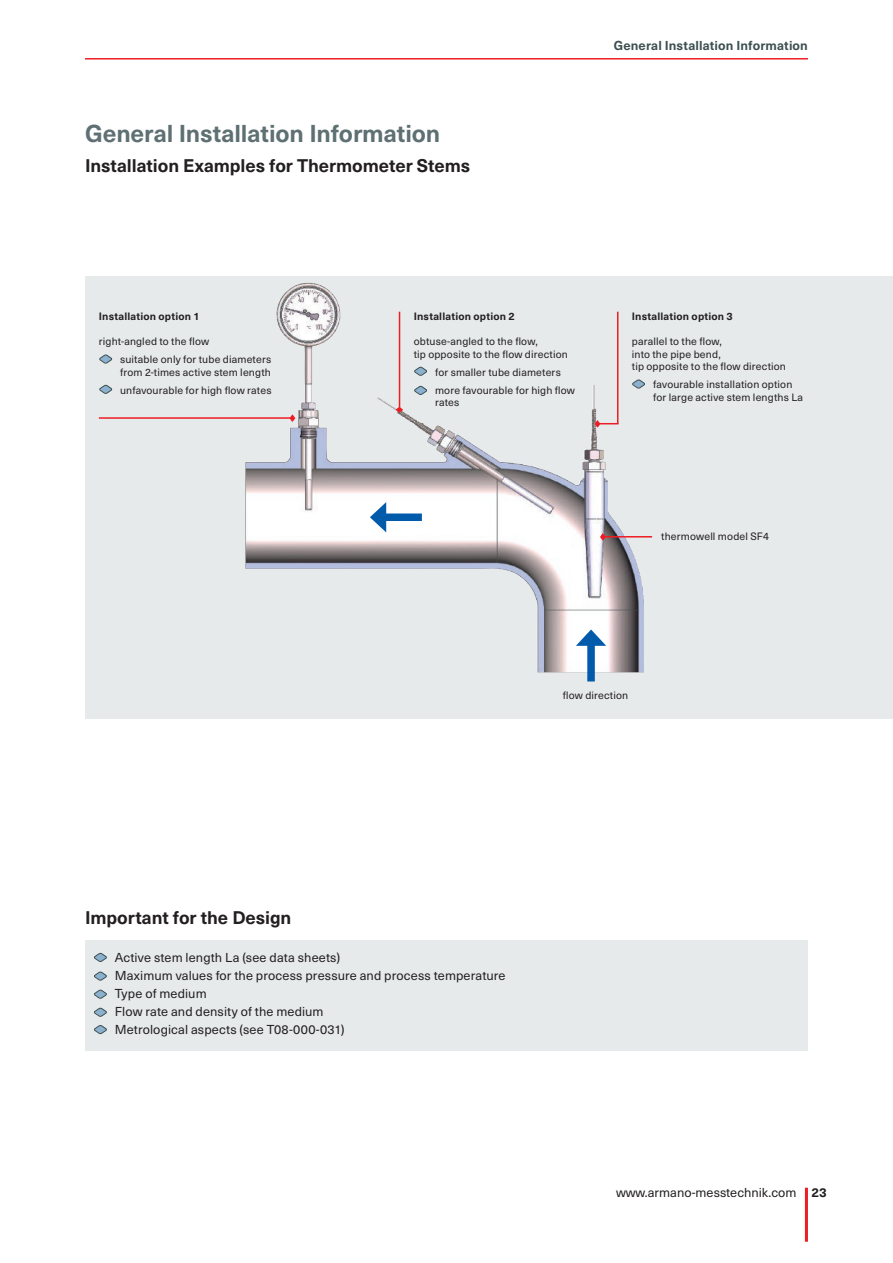
<style>
.page{position:relative;width:893px;height:1263px;background:#fff}
.page>*{position:absolute;margin:0;border:0;box-sizing:border-box;transform-origin:0 0}
.t1{font:700 24px "Neue Haas Unica W1 G";letter-spacing:-.005em;color:#5e7073}
.t2{font:700 18px "Neue Haas Unica W1 G";letter-spacing:-.005em;color:#231f20}
.t3{font:12.75px/18px "Neue Haas Unica W1 G";letter-spacing:.01em;color:#231f20}
.t4{font:700 12.75px "Neue Haas Unica W1 G";letter-spacing:.01em;color:#3d4f51}
.t5{font:10.5px/12.6px "Neue Haas Unica W1 G";letter-spacing:.015em;color:#231f20}
.t6{font:700 10.5px "Neue Haas Unica W1 G";letter-spacing:.015em;color:#231f20}
.s1{font-weight:700}
</style>
<div class="page">
<hr style="left:805px;top:1188px;width:3px;height:54px;background:#ee1d23">
<hr style="left:85px;top:58px;width:723px;height:2px;background:#ee1d23">
<div style="left:85px;top:276px;width:808px;height:443px;background:#e6eaeb"></div>
<img style="left:245px;top:284px;width:399px;height:388px">
<div style="left:85px;top:940px;width:723px;height:110px;background:#e6eaeb"></div>
<hr style="left:399px;top:312px;width:1px;height:96px;background:#ee1d23">
<svg style="left:396px;top:407px;width:7px;height:6px"></svg>
<svg style="left:595px;top:420px;width:23px;height:7px"></svg>
<hr style="left:617px;top:312px;width:1px;height:112px;background:#ee1d23">
<hr style="left:604px;top:536px;width:48px;height:1px;background:#ee1d23">
<svg style="left:600px;top:533px;width:6px;height:8px"></svg>
<hr style="left:99px;top:417px;width:192px;height:2px;background:#ee1d23">
<svg style="left:290px;top:415px;width:5px;height:7px"></svg>
<div style="left:587px;top:639px;width:8px;height:42px;background:#015aaa"></div>
<svg style="left:576px;top:629px;width:30px;height:17px"></svg>
<div style="left:380px;top:513px;width:42px;height:8px;background:#015aaa"></div>
<svg style="left:370px;top:502px;width:16px;height:30px"></svg>
<svg style="left:94px;top:953px;width:13px;height:9px"></svg>
<svg style="left:94px;top:972px;width:13px;height:8px"></svg>
<svg style="left:94px;top:990px;width:13px;height:8px"></svg>
<svg style="left:94px;top:1008px;width:13px;height:8px"></svg>
<svg style="left:94px;top:1025px;width:13px;height:9px"></svg>
<svg style="left:99px;top:355px;width:13px;height:8px"></svg>
<svg style="left:99px;top:385px;width:13px;height:9px"></svg>
<svg style="left:414px;top:367px;width:13px;height:9px"></svg>
<svg style="left:414px;top:386px;width:13px;height:9px"></svg>
<svg style="left:632px;top:380px;width:13px;height:8px"></svg>
<h1 class="t1" style="left:85px;top:115px;width:357px">General Installation Information</h1>
<h2 class="t2" style="left:85px;top:152px;width:387px">Installation Examples for Thermometer Stems</h2>
<p class="t4" style="left:614px;top:36px;width:196px">General Installation Information</p>
<p class="t6" style="left:99px;top:308px;width:103px">Installation option 1</p>
<p class="t5" style="left:120px;top:332px;width:153px;line-height:18px;text-indent:-21px">right-angled to the flow<br>suitable only for tube diameters</p>
<p class="t5" style="left:120px;top:362px;width:153px;line-height:18px">from 2-times active stem length unfavourable for high flow rates</p>
<p class="t6" style="left:414px;top:308px;width:103px">Installation option 2</p>
<p class="t5" style="left:414px;top:334px;width:156px">obtuse-angled to the flow,<br>tip opposite to the flow direction</p>
<p class="t5" style="left:435px;top:362px;width:141px;line-height:18px">for smaller tube diameters more favourable for high flow</p>
<p class="t5" style="left:435px;top:395px;width:26px">rates</p>
<p class="t6" style="left:632px;top:308px;width:103px">Installation option 3</p>
<p class="t5" style="left:632px;top:334px;width:156px">parallel to the flow,<br>into the pipe bend,<br>tip opposite to the flow direction</p>
<p class="t5" style="left:653px;top:377px;width:152px">favourable installation option for large active stem lengths La</p>
<p class="t5" style="left:661px;top:530px;width:109px">thermowell model SF4</p>
<p class="t5" style="left:563px;top:688px;width:67px">flow direction</p>
<h2 class="t2" style="left:85px;top:904px;width:208px">Important for the Design</h2>
<p class="t3" style="left:115px;top:948px;width:392px">Active stem length La (see data sheets)<br>Maximum values for the process pressure and process temperature Type of medium<br>Flow rate and density of the medium<br>Metrological aspects (see T08-000-031)</p>
<p class="t3" style="left:616px;top:1183px;width:212px">www.armano-messtechnik.com <span class="s1">23</span></p>
</div>
